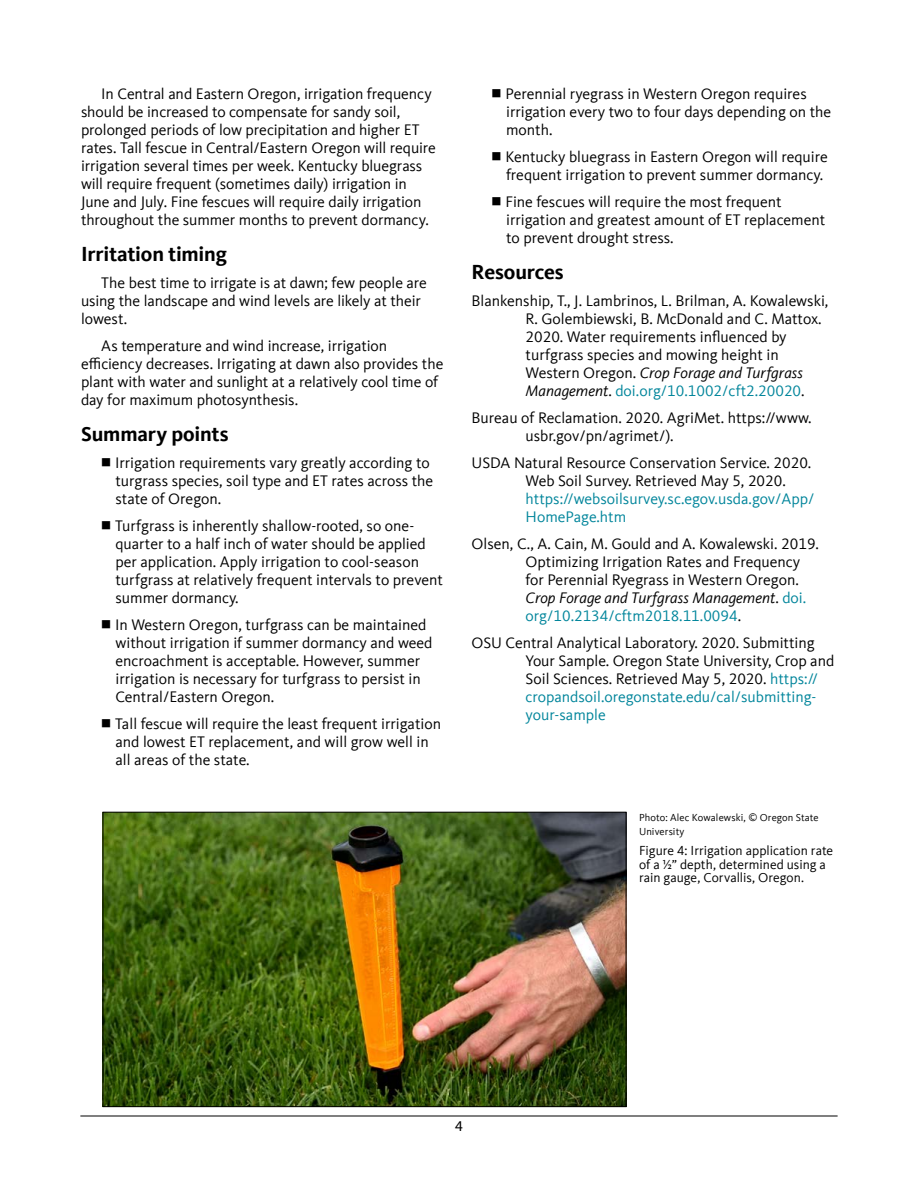
<style>
.page{position:relative;width:918px;height:1188px;background:#fff}
.page>*{position:absolute;margin:0;border:0;box-sizing:border-box;transform-origin:0 0}
.Subhead_14{font:700 21px "Kievit Offc";letter-spacing:-.01em;color:#000}
.Body_Text1{font:15.75px/18px "Kievit Offc";color:#000}
.References{font:15.75px/18px "Kievit Offc";color:#000}
.t1{font:15px "Myriad Pro";color:#000}
.t2{font:13.5px/13.5px "Kievit Offc";color:#000}
.Credit{font:10.5px/13.5px "Kievit Offc";letter-spacing:.01em;color:#000}
.s1{font-style:italic}
.s2{color:#00859b}
</style>
<div class="page">
<hr style="left:80px;top:1116px;width:758px;height:1px;background:#000">
<img style="left:105px;top:814px;width:519px;height:291px">
<div style="left:103px;top:812px;width:523px;height:295px;border:1px solid #000"></div>
<p class="Body_Text1" style="left:81px;top:85px;width:356px;text-indent:20px">In Central and Eastern Oregon, irrigation frequency should be increased to compensate for sandy soil, prolonged periods of low precipitation and higher ET rates. Tall fescue in Central/Eastern Oregon will require irrigation several times per week. Kentucky bluegrass will require frequent (sometimes daily) irrigation in June and July. Fine fescues will require daily irrigation throughout the summer months to prevent dormancy.</p>
<h3 class="Subhead_14" style="left:81px;top:242px;width:148px">Irritation timing</h3>
<p class="Body_Text1" style="left:81px;top:274px;width:347px;text-indent:20px">The best time to irrigate is at dawn; few people are using the landscape and wind levels are likely at their lowest.</p>
<p class="Body_Text1" style="left:81px;top:337px;width:364px;text-indent:20px">As temperature and wind increase, irrigation efficiency decreases. Irrigating at dawn also provides the plant with water and sunlight at a relatively cool time of day for maximum photosynthesis.</p>
<h3 class="Subhead_14" style="left:81px;top:422px;width:149px">Summary points</h3>
<p class="Body_Text1" style="left:115px;top:454px;width:320px">Irrigation requirements vary greatly according to turgrass species, soil type and ET rates across the state of Oregon.</p>
<p class="Body_Text1" style="left:115px;top:517px;width:330px">Turfgrass is inherently shallow-rooted, so one&shy;quarter to a half inch of water should be applied per application. Apply irrigation to cool-season turfgrass at relatively frequent intervals to prevent summer dormancy.</p>
<p class="Body_Text1" style="left:115px;top:616px;width:319px">In Western Oregon, turfgrass can be maintained without irrigation if summer dormancy and weed encroachment is acceptable. However, summer irrigation is necessary for turfgrass to persist in Central/Eastern Oregon.</p>
<p class="Body_Text1" style="left:115px;top:715px;width:328px">Tall fescue will require the least frequent irrigation and lowest ET replacement, and will grow well in all areas of the state.</p>
<p class="Body_Text1" style="left:506px;top:85px;width:327px">Perennial ryegrass in Western Oregon requires irrigation every two to four days depending on the month.</p>
<p class="Body_Text1" style="left:506px;top:148px;width:324px">Kentucky bluegrass in Eastern Oregon will require frequent irrigation to prevent summer dormancy.</p>
<p class="Body_Text1" style="left:506px;top:193px;width:321px">Fine fescues will require the most frequent irrigation and greatest amount of ET replacement to prevent drought stress.</p>
<h3 class="Subhead_14" style="left:472px;top:260px;width:94px">Resources</h3>
<p class="References" style="left:526px;top:292px;width:304px;text-indent:-54px">Blankenship, T., J. Lambrinos, L. Brilman, A. Kowalewski, R. Golembiewski, B. McDonald and C. Mattox.<br>2020. Water requirements influenced by turfgrass species and mowing height in Western Oregon. <span class="s1">Crop Forage and Turfgrass Management</span>. <span class="s2">doi.org/10.1002/cft2.20020</span>.</p>
<p class="References" style="left:526px;top:409px;width:288px;text-indent:-54px">Bureau of Reclamation. 2020. AgriMet. https://www. usbr.gov/pn/agrimet/).</p>
<p class="References" style="left:526px;top:454px;width:290px;text-indent:-54px">USDA Natural Resource Conservation Service. 2020.<br>Web Soil Survey. Retrieved May 5, 2020. <span class="s2">https://websoilsurvey.sc.egov.usda.gov/App/ HomePage.htm</span></p>
<p class="References" style="left:526px;top:535px;width:295px;text-indent:-54px">Olsen, C., A. Cain, M. Gould and A. Kowalewski. 2019.<br>Optimizing Irrigation Rates and Frequency for Perennial Ryegrass in Western Oregon.<br><span class="s1">Crop Forage and Turfgrass Management</span>. <span class="s2">doi. org/10.2134/cftm2018.11.0094</span>.</p>
<p class="References" style="left:526px;top:634px;width:310px;text-indent:-54px">OSU Central Analytical Laboratory. 2020. Submitting Your Sample. Oregon State University, Crop and Soil Sciences. Retrieved May 5, 2020. <span class="s2">https:// cropandsoil.oregonstate.edu/cal/submitting&shy;your-sample</span></p>
<p class="Credit" style="left:639px;top:811px;width:181px">Photo: Alec Kowalewski, © Oregon State<br>University</p>
<p class="t2" style="left:639px;top:844px;width:196px">Figure 4: Irrigation application rate of a ½” depth, determined using a rain gauge, Corvallis, Oregon.</p>
<p class="t1" style="left:455px;top:1117px;width:9px">4</p>
</div>
